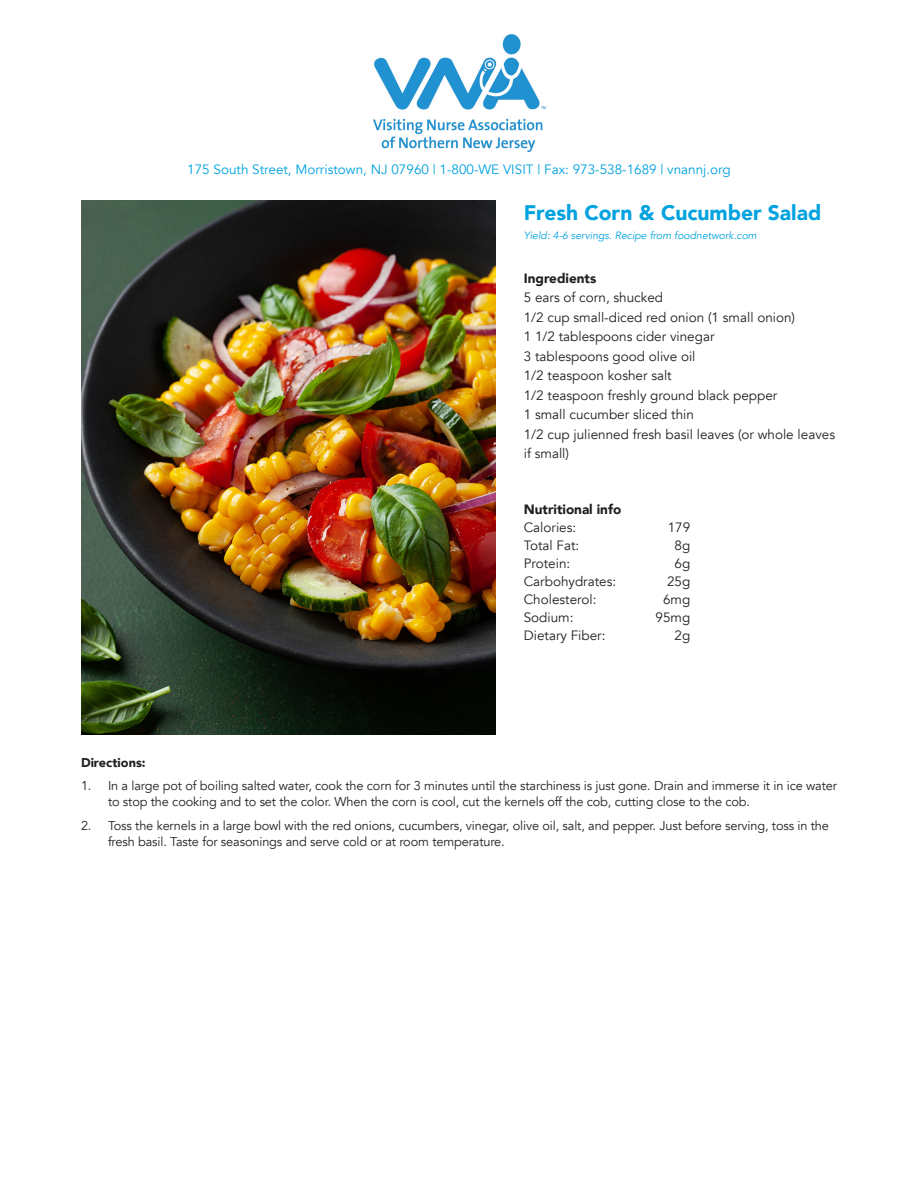
<style>
.page{position:relative;width:918px;height:1188px;background:#fff}
.page>*{position:absolute;margin:0;border:0;box-sizing:border-box;transform-origin:0 0}
.t1{font:900 21px "Avenir";color:#00a2df}
.t2{font:13.5px/19.5px "Avenir";color:#231f20}
.t3{font:13.5px "Avenir";color:#00a2df}
.t4{font:900 13.5px "Avenir";color:#231f20}
.t5{font:12.75px/16.5px "Avenir";letter-spacing:-.01em;color:#231f20}
.t6{font:900 12.75px "Avenir";color:#231f20}
.t7{font:italic 10.5px "Avenir";color:#00a2df}
</style>
<div class="page">
<img style="left:374px;top:34px;width:172px;height:117px">
<img style="left:81px;top:201px;width:415px;height:533px">
<p class="t3" style="left:187px;top:161px;width:545px">175 South Street, Morristown, NJ 07960 | 1-800-WE VISIT | Fax: 973-538-1689 | vnannj.org</p>
<p class="t1" style="left:524px;top:194px;width:299px">Fresh Corn &amp; Cucumber Salad</p>
<p class="t7" style="left:524px;top:229px;width:235px">Yield: 4-6 servings. Recipe from foodnetwork.com</p>
<p class="t4" style="left:524px;top:266px;width:74px">Ingredients</p>
<p class="t2" style="left:524px;top:288px;width:141px">5 ears of corn, shucked</p>
<p class="t2" style="left:524px;top:308px;width:273px">1/2 cup small-diced red onion (1 small onion)</p>
<p class="t2" style="left:524px;top:327px;width:192px">1 1/2 tablespoons cider vinegar</p>
<p class="t2" style="left:524px;top:347px;width:173px">3 tablespoons good olive oil</p>
<p class="t2" style="left:524px;top:366px;width:150px">1/2 teaspoon kosher salt</p>
<p class="t2" style="left:524px;top:386px;width:255px">1/2 teaspoon freshly ground black pepper</p>
<p class="t2" style="left:524px;top:405px;width:172px">1 small cucumber sliced thin</p>
<p class="t2" style="left:524px;top:425px;width:313px">1/2 cup julienned fresh basil leaves (or whole leaves if small)</p>
<p class="t4" style="left:524px;top:497px;width:99px">Nutritional info</p>
<p class="t2" style="left:524px;top:518px;width:54px">Calories:</p>
<p class="t2" style="left:668px;top:518px;width:24px">179</p>
<p class="t2" style="left:524px;top:536px;width:57px">Total Fat:</p>
<p class="t2" style="left:675px;top:536px;width:17px">8g</p>
<p class="t2" style="left:524px;top:554px;width:48px">Protein:</p>
<p class="t2" style="left:675px;top:554px;width:17px">6g</p>
<p class="t2" style="left:524px;top:572px;width:94px">Carbohydrates:</p>
<p class="t2" style="left:667px;top:572px;width:25px">25g</p>
<p class="t2" style="left:524px;top:590px;width:74px">Cholesterol:</p>
<p class="t2" style="left:663px;top:590px;width:29px">6mg</p>
<p class="t2" style="left:524px;top:608px;width:51px">Sodium:</p>
<p class="t2" style="left:656px;top:608px;width:36px">95mg</p>
<p class="t2" style="left:524px;top:626px;width:83px">Dietary Fiber:</p>
<p class="t2" style="left:675px;top:626px;width:17px">2g</p>
<p class="t6" style="left:81px;top:751px;width:66px">Directions:</p>
<p class="t5" style="left:108px;top:777px;width:730px;text-indent:-27px">1. In a large pot of boiling salted water, cook the corn for 3 minutes until the starchiness is just gone. Drain and immerse it in ice water to stop the cooking and to set the color. When the corn is cool, cut the kernels off the cob, cutting close to the cob.</p>
<p class="t5" style="left:108px;top:817px;width:722px;text-indent:-27px">2. Toss the kernels in a large bowl with the red onions, cucumbers, vinegar, olive oil, salt, and pepper. Just before serving, toss in the fresh basil. Taste for seasonings and serve cold or at room temperature.</p>
</div>
